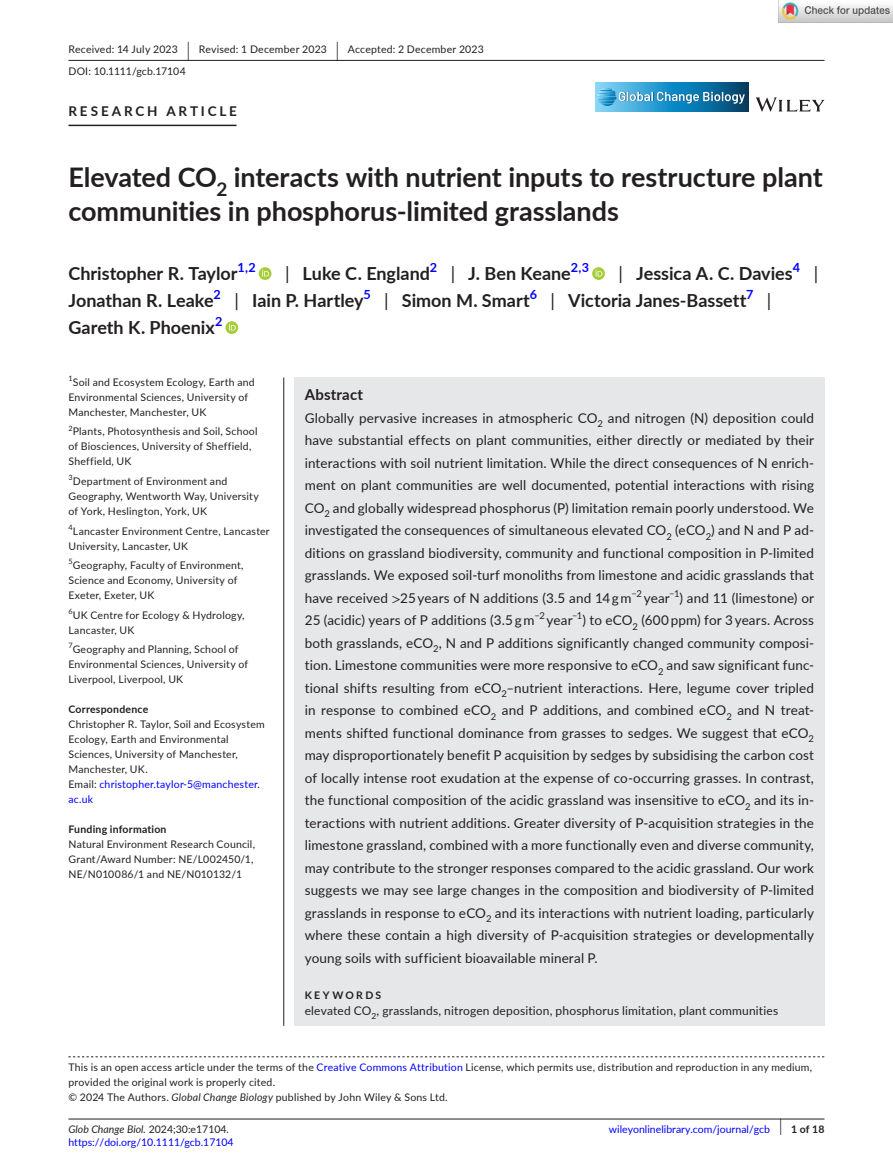
<style>
.page{position:relative;width:893px;height:1174px;background:#fff}
.page>*{position:absolute;margin:0;border:0;box-sizing:border-box;transform-origin:0 0}
.t1{font:700 27px/34.5px "Lato";letter-spacing:-.005em;color:#231f20}
.t2{font:700 18px/27px "Lato";color:#231f20}
.t3{font:700 15px "Lato";letter-spacing:.015em;color:#231f20}
.t4{font:13.5px/22.5px "Lato";letter-spacing:.01em;color:#231f20;text-align:justify}
.t5{font:700 13.5px "Lato";letter-spacing:.21em;color:#231f20}
.t6{font:12px "Lato";letter-spacing:.015em;color:#231f20}
.t7{font:10.5px/15px "Lato";letter-spacing:.02em;color:#231f20}
.t8{font:10.5px "Lato";color:#00f}
.t9{font:700 10.5px "Lato";letter-spacing:.02em;color:#231f20}
.t10{font:italic 10.5px "Lato";color:#231f20}
.t11{font:700 10.5px "Lato";letter-spacing:.22em;color:#231f20}
.t12{font:9.45px "Lato";color:#231f20}
.t13{font:7.35px "Lato";color:#231f20}
.s1{font-size:19.65px}
.s2{font-weight:400}
.s3{color:#00f}
.s4{font-family:"STIX"}
.s5{font-style:italic}
.s6{font-style:normal}
.s7{font-weight:400;font-size:17.4px}
</style>
<div class="page">
<hr style="left:68px;top:1118px;width:756px;height:1px;background:#231f20">
<svg style="left:756px;top:97px;width:68px;height:15px"></svg>
<svg style="left:595px;top:82px;width:153px;height:29px;background:#2b8bbb"></svg>
<svg style="left:597px;top:87px;width:148px;height:19px;background:#489ac2"></svg>
<hr style="left:68px;top:60px;width:756px;height:1px;background:#231f20">
<hr style="left:68px;top:125px;width:169px;height:1px;background:#231f20">
<svg style="left:259px;top:267px;width:12px;height:13px"></svg>
<svg style="left:262px;top:269px;width:7px;height:7px"></svg>
<svg style="left:592px;top:267px;width:13px;height:13px"></svg>
<svg style="left:596px;top:269px;width:6px;height:7px"></svg>
<svg style="left:225px;top:321px;width:13px;height:13px"></svg>
<svg style="left:229px;top:323px;width:7px;height:7px"></svg>
<div style="left:294px;top:377px;width:530px;height:648px;background:#e6e7e9"></div>
<hr style="left:283px;top:377px;width:1px;height:648px;background:#231f20">
<svg style="left:68px;top:1056px;width:756px;height:1px"></svg>
<img style="left:779px;top:0;width:114px;height:22px">
<p class="t7" style="left:68px;top:38px;width:417px;line-height:21.8px">Received: 14 July 2023 <span class="s1">|</span> Revised: 1 December 2023 <span class="s1">|</span> Accepted: 2 December 2023<br>DOI: 10.1111/gcb.17104</p>
<p class="t5" style="left:68px;top:106px;width:170px">RESEARCH ARTICLE</p>
<h1 class="t1" style="left:68px;top:162px;width:756px">Elevated CO<sub>2</sub> interacts with nutrient inputs to restructure plant communities in phosphorus- limited grasslands</h1>
<h2 class="t2" style="left:68px;top:261px;width:189px">Christopher R. Taylor<sup>1,2</sup></h2>
<h2 class="t2" style="left:285px;top:261px;width:306px"><span class="s2">|</span> Luke C. England<sup>2</sup> <span class="s2">|</span> J. Ben Keane<sup>2,3</sup></h2>
<h2 class="t2" style="left:68px;top:261px;width:751px;text-indent:550px"><span class="s2">|</span> Jessica A. C. Davies<sup>4</sup> <span class="s2">|<br></span>Jonathan R. Leake<sup>2</sup> <span class="s2">|</span> Iain P. Hartley<sup>5</sup> <span class="s2">|</span> Simon M. Smart<sup>6</sup> <span class="s2">|</span> Victoria Janes- Bassett<sup>7</sup> <span class="s2">|<br></span>Gareth K. Phoenix<sup>2</sup></h2>
<p class="t13" style="left:68px;top:375px;width:6px">1</p>
<p class="t7" style="left:68px;top:375px;width:188px;text-indent:4px">Soil and Ecosystem Ecology, Earth and<br>Environmental Sciences, University of<br>Manchester, Manchester, UK</p>
<p class="t13" style="left:68px;top:425px;width:6px">2</p>
<p class="t7" style="left:68px;top:425px;width:191px;text-indent:4px">Plants, Photosynthesis and Soil, School of Biosciences, University of Sheffield,<br>Sheffield, UK</p>
<p class="t7" style="left:68px;top:473px;width:192px"><sup>3</sup>Department of Environment and<br>Geography, Wentworth Way, University of York, Heslington, York, UK</p>
<p class="t7" style="left:68px;top:524px;width:203px"><sup>4</sup>Lancaster Environment Centre, Lancaster<br>University, Lancaster, UK</p>
<p class="t13" style="left:68px;top:558px;width:6px">5</p>
<p class="t7" style="left:68px;top:558px;width:177px;text-indent:4px">Geography, Faculty of Environment,<br>Science and Economy, University of<br>Exeter, Exeter, UK</p>
<p class="t7" style="left:68px;top:608px;width:178px"><sup>6</sup>UK Centre for Ecology &amp; Hydrology,<br>Lancaster, UK</p>
<p class="t7" style="left:68px;top:642px;width:181px"><sup>7</sup>Geography and Planning, School of<br>Environmental Sciences, University of<br>Liverpool, Liverpool, UK</p>
<p class="t9" style="left:68px;top:705px;width:81px">Correspondence</p>
<p class="t7" style="left:68px;top:717px;width:198px">Christopher R. Taylor, Soil and Ecosystem<br>Ecology, Earth and Environmental<br>Sciences, University of Manchester,<br>Manchester, UK.<br>Email: <span class="s3">christopher.taylor-5@manchester. ac.uk</span></p>
<p class="t9" style="left:68px;top:825px;width:100px">Funding information</p>
<p class="t7" style="left:68px;top:837px;width:188px">Natural Environment Research Council,<br>Grant/Award Number: NE/L002450/1,<br>NE/N010086/1 and NE/N010132/1</p>
<p class="t3" style="left:305px;top:388px;width:60px">Abstract</p>
<p class="t4" style="left:305px;top:406px;width:511px">Globally pervasive increases in atmospheric CO<sub>2</sub> and nitrogen (N) deposition could have substantial effects on plant communities, either directly or mediated by their interactions with soil nutrient limitation. While the direct consequences of N enrich&shy;ment on plant communities are well documented, potential interactions with rising CO<sub>2</sub> and globally widespread phosphorus (P) limitation remain poorly understood. We investigated the consequences of simultaneous elevated CO<sub>2</sub> (eCO<sub>2</sub>) and N and P ad&shy;ditions on grassland biodiversity, community and functional composition in P- limited grasslands. We exposed soil- turf monoliths from limestone and acidic grasslands that have received <span class="s4">&gt;</span>25 years of N additions (3.5 and 14 g m</p>
<p class="t12" style="left:632px;top:586px;width:12px">−2</p>
<p class="t12" style="left:669px;top:586px;width:12px">−1</p>
<p class="t4" style="left:305px;top:587px;width:511px;text-indent:375px">) and 11 (limestone) or 25 (acidic) years of P additions (3.5 g m<sup>−2</sup> year<sup>−1</sup>) to eCO<sub>2</sub> (600 ppm) for 3 years. Across both grasslands, eCO<sub>2</sub>, N and P additions significantly changed community composi&shy;tion. Limestone communities were more responsive to eCO<sub>2</sub> and saw significant func&shy;tional shifts resulting from eCO<sub>2</sub>–nutrient interactions. Here, legume cover tripled in response to combined eCO<sub>2</sub> and P additions, and combined eCO<sub>2</sub> and N treat&shy;ments shifted functional dominance from grasses to sedges. We suggest that eCO<sub>2 </sub>may disproportionately benefit P acquisition by sedges by subsidising the carbon cost of locally intense root exudation at the expense of co- occurring grasses. In contrast, the functional composition of the acidic grassland was insensitive to eCO<sub>2</sub> and its in&shy;teractions with nutrient additions. Greater diversity of P- acquisition strategies in the limestone grassland, combined with a more functionally even and diverse community, may contribute to the stronger responses compared to the acidic grassland. Our work suggests we may see large changes in the composition and biodiversity of P- limited grasslands in response to eCO<sub>2</sub> and its interactions with nutrient loading, particularly where these contain a high diversity of P- acquisition strategies or developmentally young soils with sufficient bioavailable mineral P.</p>
<p class="t11" style="left:305px;top:990px;width:78px">KEYWORDS</p>
<p class="t6" style="left:305px;top:1002px;width:475px">elevated CO<sub>2</sub>, grasslands, nitrogen deposition, phosphorus limitation, plant communities</p>
<p class="t4" style="left:644px;top:586px;width:27px">year</p>
<p class="t7" style="left:68px;top:1060px;width:745px">This is an open access article under the terms of the <span class="s3">Creative Commons Attribution</span> License, which permits use, distribution and reproduction in any medium, provided the original work is properly cited.<br>© 2024 The Authors. <span class="s5">Global Change Biology</span> published by John Wiley &amp; Sons Ltd.</p>
<p class="t10" style="left:68px;top:1125px;width:162px">Glob Change Biol. <span class="s6">2024;30:e17104.</span></p>
<p class="t9" style="left:779px;top:1124px;width:46px"><span class="s7">|</span> 1 of 18</p>
<p class="t8" style="left:68px;top:1138px;width:167px">https://doi.org/10.1111/gcb.17104</p>
<p class="t8" style="left:609px;top:1124px;width:163px">wileyonlinelibrary.com/journal/gcb</p>
</div>
